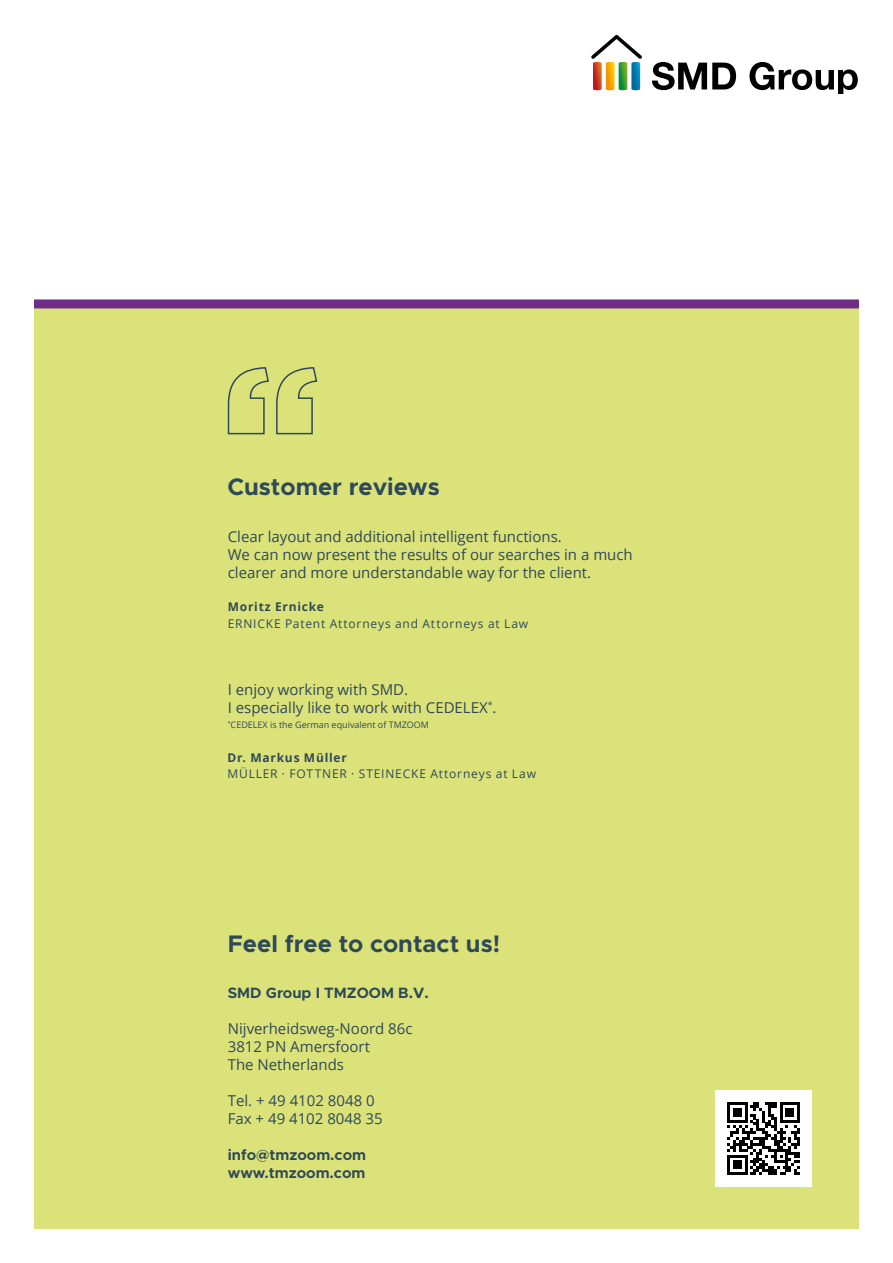
<style>
.page{position:relative;width:893px;height:1263px;background:#fff}
.page>*{position:absolute;margin:0;border:0;box-sizing:border-box;transform-origin:0 0}
.t1{font:700 24px "Metropolis";color:#2e4958}
.t2{font:15px/18px "Open Sans";color:#2e4958}
.t3{font:700 15px/18px "Metropolis";color:#2e4958}
.t4{font:12px "Open Sans";letter-spacing:.065em;color:#2e4958}
.t5{font:700 12px "Open Sans";letter-spacing:.065em;color:#2e4958}
.t6{font:9px "Open Sans";color:#2e4958}
</style>
<div class="page">
<div style="left:34px;top:304px;width:825px;height:925px;background:#dce27a"></div>
<div style="left:34px;top:299px;width:825px;height:9px;background:#6f2d87"></div>
<svg style="left:227px;top:367px;width:91px;height:68px"></svg>
<svg style="left:591px;top:35px;width:51px;height:55px"></svg>
<svg style="left:652px;top:62px;width:84px;height:28px"></svg>
<svg style="left:749px;top:62px;width:109px;height:32px"></svg>
<div style="left:715px;top:1090px;width:97px;height:97px;background:#fff"></div>
<svg style="left:727px;top:1102px;width:73px;height:73px"></svg>
<h1 class="t1" style="left:227px;top:472px;width:214px">Customer reviews</h1>
<p class="t2" style="left:228px;top:527px;width:407px">Clear layout and additional intelligent functions.<br>We can now present the results of our searches in a much clearer and more understandable way for the client.</p>
<p class="t5" style="left:228px;top:598px;width:98px">Moritz Ernicke</p>
<p class="t4" style="left:228px;top:615px;width:302px">ERNICKE Patent Attorneys and Attorneys at Law</p>
<p class="t2" style="left:228px;top:680px;width:270px">I enjoy working with SMD.<br>I especially like to work with CEDELEX<sup>*</sup>.</p>
<p class="t6" style="left:228px;top:718px;width:203px"><sup>*</sup>CEDELEX is the German equivalent of TMZOOM</p>
<p class="t5" style="left:227px;top:749px;width:121px">Dr. Markus Müller</p>
<p class="t4" style="left:227px;top:765px;width:310px">MÜLLER · FOTTNER · STEINECKE Attorneys at Law</p>
<h1 class="t1" style="left:228px;top:928px;width:274px">Feel free to contact us!</h1>
<p class="t3" style="left:228px;top:984px;width:202px">SMD Group I TMZOOM B.V.</p>
<p class="t2" style="left:228px;top:1019px;width:186px">Nijverheidsweg-Noord 86c<br>3812 PN Amersfoort<br>The Netherlands</p>
<p class="t2" style="left:228px;top:1091px;width:156px">Tel. + 49 4102 8048 0<br>Fax + 49 4102 8048 35</p>
<p class="t3" style="left:228px;top:1146px;width:140px">info@tmzoom.com www.tmzoom.com</p>
</div>
